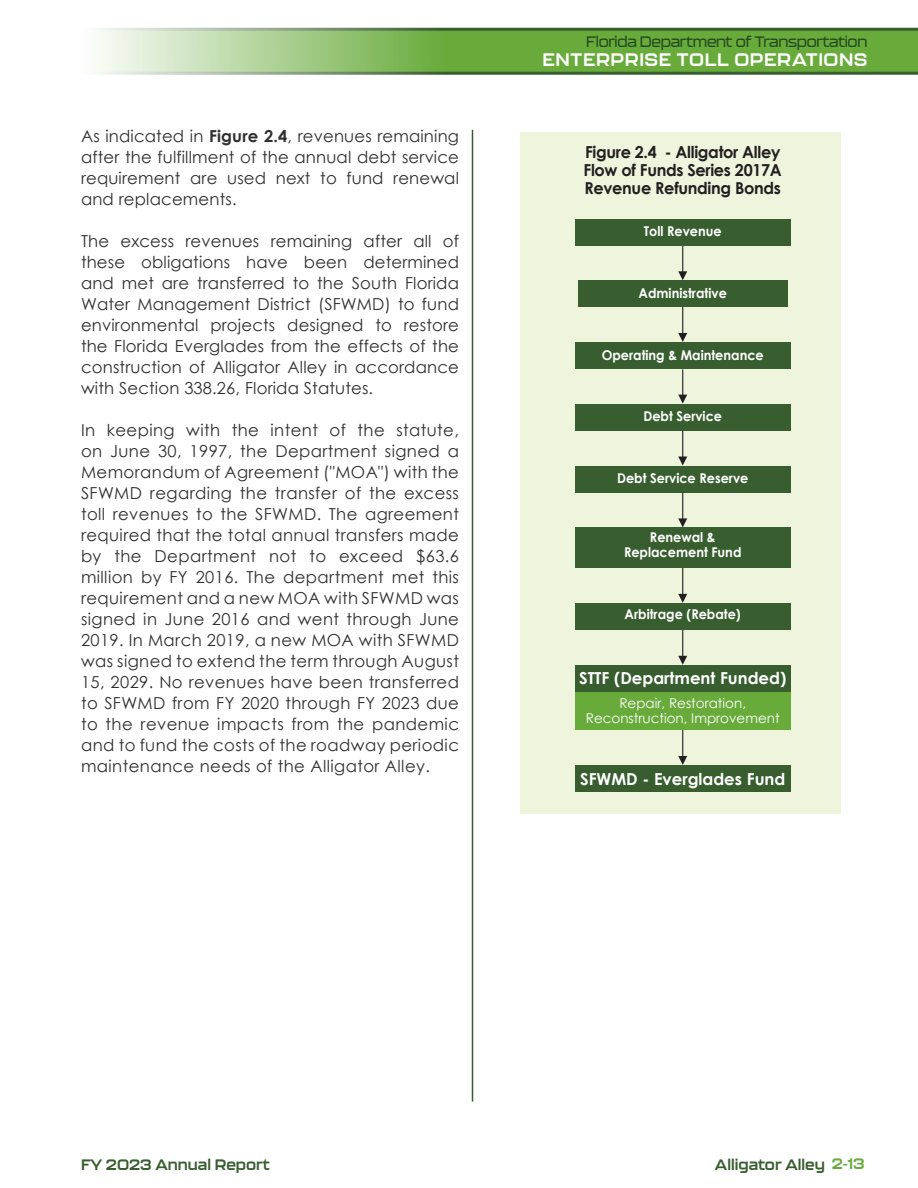
<style>
.page{position:relative;width:918px;height:1188px;background:#fff}
.page>*{position:absolute;margin:0;border:0;box-sizing:border-box;transform-origin:0 0}
.t1{font:700 18px "Kallisto";letter-spacing:.03em;color:#fff}
.Regular_text{font:16.5px/21px "Century Gothic";letter-spacing:.01em;color:#312f30;text-align:justify}
.Figure_Title{font:700 16.5px/18px "Century Gothic";letter-spacing:-.02em;color:#231f20;text-align:justify}
.t2{font:700 16.5px "Century Gothic";color:#fff}
.t3{font:700 15px "Kallisto";color:#385e2f}
.t4{font:500 15px "Kallisto";letter-spacing:-.02em;color:#234920}
.TB_Head_White{font:700 13.5px/15px "Century Gothic";color:#fff;text-align:center;scale:.95 1}
.t5{font:13.5px/15px "Century Gothic";color:#fff;text-align:center}
.s1{font-weight:700}
.s2{color:#68ab3b}
</style>
<div class="page">
<svg style="left:99px;top:28px;width:819px;height:47px;background:#82b462"></svg>
<hr style="left:472px;top:130px;width:1px;height:972px;background:#385e2f">
<div style="left:520px;top:132px;width:320px;height:682px;background:#eff5dd"></div>
<div style="left:575px;top:692px;width:216px;height:38px;background:#68ab3b"></div>
<div style="left:575px;top:219px;width:216px;height:27px;background:#385e2f"></div>
<div style="left:578px;top:280px;width:210px;height:27px;background:#385e2f"></div>
<div style="left:575px;top:342px;width:216px;height:27px;background:#385e2f"></div>
<div style="left:575px;top:404px;width:216px;height:27px;background:#385e2f"></div>
<div style="left:575px;top:466px;width:216px;height:27px;background:#385e2f"></div>
<div style="left:575px;top:527px;width:216px;height:41px;background:#385e2f"></div>
<div style="left:575px;top:603px;width:216px;height:27px;background:#385e2f"></div>
<div style="left:575px;top:665px;width:216px;height:27px;background:#385e2f"></div>
<div style="left:575px;top:765px;width:216px;height:27px;background:#385e2f"></div>
<svg style="left:678px;top:246px;width:9px;height:34px"></svg>
<svg style="left:678px;top:630px;width:9px;height:35px"></svg>
<svg style="left:678px;top:568px;width:9px;height:35px"></svg>
<svg style="left:678px;top:730px;width:9px;height:35px"></svg>
<svg style="left:678px;top:493px;width:9px;height:34px"></svg>
<svg style="left:678px;top:431px;width:9px;height:35px"></svg>
<svg style="left:678px;top:369px;width:9px;height:35px"></svg>
<svg style="left:678px;top:307px;width:9px;height:35px"></svg>
<p class="Regular_text" style="left:81px;top:125px;width:380px">As indicated in <span class="s1">Figure 2.4</span>, revenues remaining after the fulfillment of the annual debt service requirement are used next to fund renewal and replacements.</p>
<p class="Regular_text" style="left:81px;top:230px;width:380px">The excess revenues remaining after all of these obligations have been determined and met are transferred to the South Florida Water Management District (SFWMD) to fund environmental projects designed to restore the Florida Everglades from the effects of the construction of Alligator Alley in accordance with Section 338.26, Florida Statutes.</p>
<p class="Regular_text" style="left:81px;top:419px;width:380px">In keeping with the intent of the statute, on June 30, 1997, the Department signed a Memorandum of Agreement ("MOA") with the SFWMD regarding the transfer of the excess toll revenues to the SFWMD. The agreement required that the total annual transfers made by the Department not to exceed $63.6 million by FY 2016. The department met this requirement and a new MOA with SFWMD was signed in June 2016 and went through June 2019. In March 2019, a new MOA with SFWMD was signed to extend the term through August 15, 2029. No revenues have been transferred to SFWMD from FY 2020 through FY 2023 due to the revenue impacts from the pandemic and to fund the costs of the roadway periodic maintenance needs of the Alligator Alley.</p>
<p class="t4" style="left:586px;top:33px;width:283px">Florida Department of Transportation</p>
<p class="t1" style="left:542px;top:49px;width:327px">ENTERPRISE TOLL OPERATIONS</p>
<p class="Figure_Title" style="left:584px;top:142px;width:200px">Figure 2.4 - Alligator Alley Flow of Funds Series 2017A Revenue Refunding Bonds</p>
<p class="TB_Head_White" style="left:644px;top:223px;width:84px">Toll Revenue</p>
<p class="TB_Head_White" style="left:639px;top:285px;width:94px">Administrative</p>
<p class="TB_Head_White" style="left:602px;top:347px;width:172px">Operating &amp; Maintenance</p>
<p class="TB_Head_White" style="left:643px;top:408px;width:84px">Debt Service</p>
<p class="TB_Head_White" style="left:617px;top:470px;width:140px">Debt Service Reserve</p>
<p class="TB_Head_White" style="left:624px;top:529px;width:125px">Renewal &amp;<br>Replacement Fund</p>
<p class="TB_Head_White" style="left:625px;top:606px;width:124px">Arbitrage (Rebate)</p>
<p class="t2" style="left:579px;top:666px;width:209px">STTF (Department Funded)</p>
<p class="t5" style="left:586px;top:696px;width:195px">Repair, Restoration,<br>Reconstruction, Improvement</p>
<p class="t2" style="left:580px;top:766px;width:207px">SFWMD - Everglades Fund</p>
<p class="t3" style="left:81px;top:1155px;width:191px">FY 2023 Annual Report</p>
<p class="t3" style="left:715px;top:1155px;width:151px">Alligator Alley <span class="s2">2-13</span></p>
</div>
